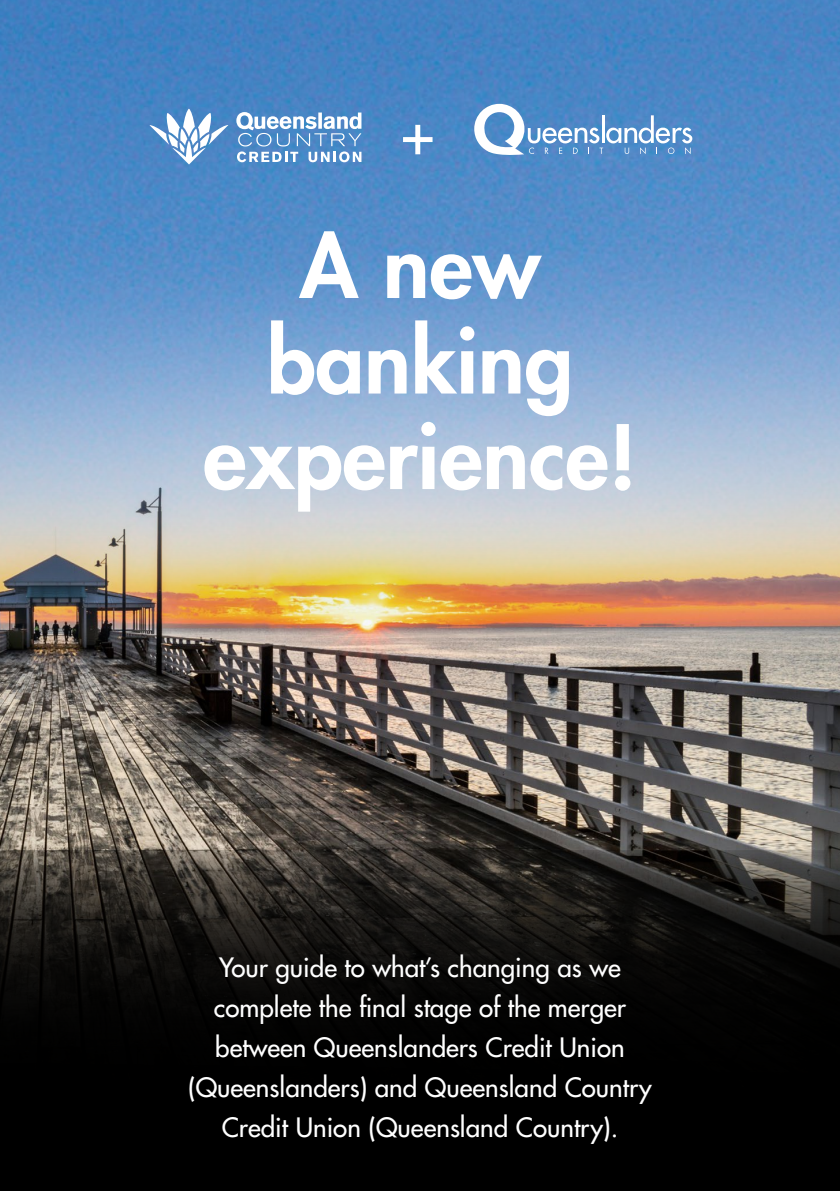
<style>
.page{position:relative;width:840px;height:1191px;background:#fff}
.page>*{position:absolute;margin:0;border:0;box-sizing:border-box;transform-origin:0 0}
.t1{font:800 86.2px/95.4px "Futura Std";color:#fff;text-align:center}
.t2{font:500 57.6px "Futura Std";color:#fff}
.t3{font:500 26px/40px "Futura Std";color:#fff;text-align:center}
</style>
<div class="page">
<img style="left:0;top:646px;width:839px;height:204px">
<img style="left:0;top:40px;width:839px;height:606px">
<img style="left:0;top:0;width:839px;height:40px">
<svg style="left:236px;top:112px;width:125px;height:50px"></svg>
<svg style="left:149px;top:109px;width:79px;height:55px"></svg>
<svg style="left:474px;top:104px;width:218px;height:51px"></svg>
<svg style="left:0;top:850px;width:839px;height:341px;background:#0d0c0b"></svg>
<h2 class="t2" style="left:401px;top:97px;width:35px">+</h2>
<h1 class="t1" style="left:203px;top:218px;width:435px">A new banking experience!</h1>
<p class="t3" style="left:188px;top:947px;width:465px">Your guide to what’s changing as we complete the final stage of the merger between Queenslanders Credit Union (Queenslanders) and Queensland Country Credit Union (Queensland Country).</p>
</div>
